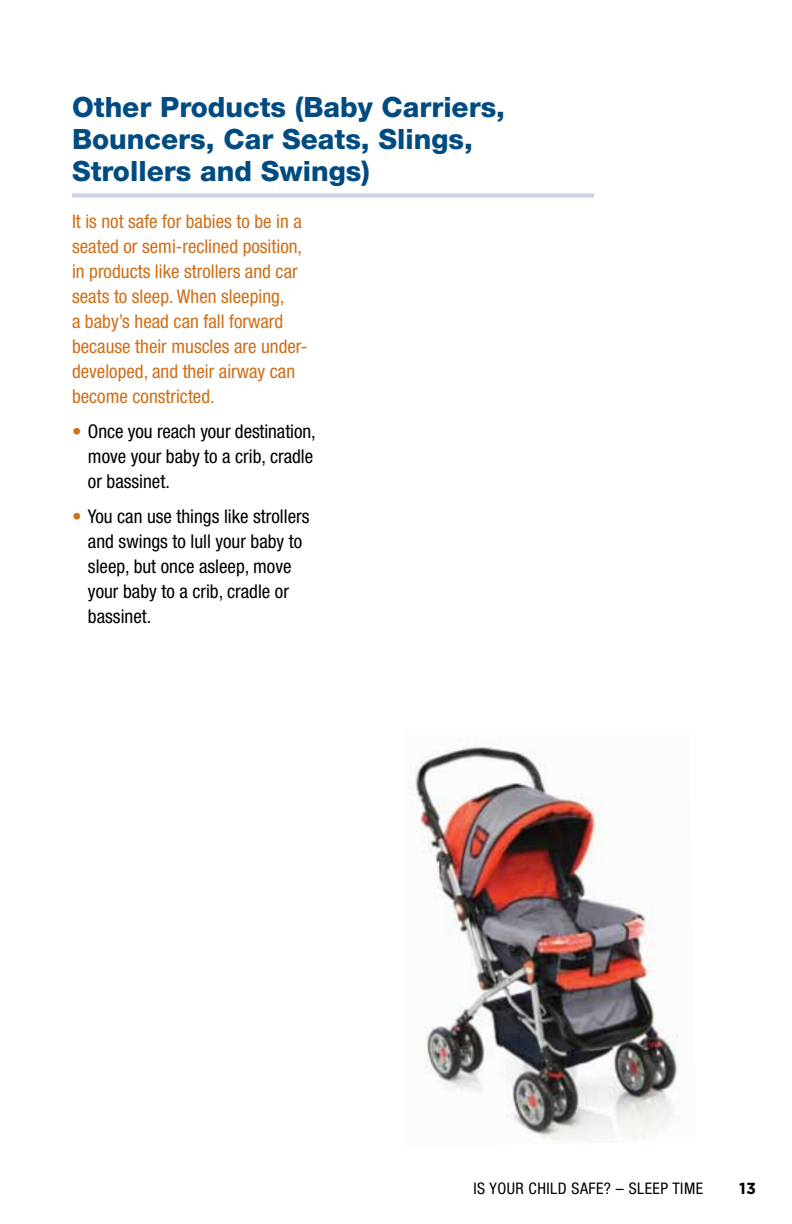
<style>
.page{position:relative;width:792px;height:1224px;background:#fff}
.page>*{position:absolute;margin:0;border:0;box-sizing:border-box;transform-origin:0 0}
.t1{font:800 28px/32px "Helvetica Neue";color:#004b82}
.t2{font:condensed 19px/25px "Helvetica Neue";color:#ce6f19}
.t3{font:condensed 19px/25px "Helvetica Neue";color:#000}
.t4{font:condensed 16px "Helvetica Neue";letter-spacing:.03em;color:#000}
.t5{font:700 16px "Gotham HTF";color:#000}
.s1{color:#ce6f19}
</style>
<div class="page">
<svg style="left:72px;top:193px;width:522px;height:4px;background:#d0d6e4"></svg>
<img style="left:410px;top:747px;width:268px;height:396px">
<h1 class="t1" style="left:72px;top:91px;width:435px">Other Products (Baby Carriers,<br>Bouncers, Car Seats, Slings,<br>Strollers and Swings)</h1>
<p class="t2" style="left:72px;top:209px;width:237px">It is not safe for babies to be in a seated or semi-reclined position, in products like strollers and car seats to sleep. When sleeping,<br>a baby’s head can fall forward because their muscles are under&shy;developed, and their airway can become constricted.</p>
<p class="t3" style="left:88px;top:419px;width:229px;text-indent:-16px"><span class="s1">•</span> Once you reach your destination, move your baby to a crib, cradle or bassinet.</p>
<p class="t3" style="left:88px;top:504px;width:223px;text-indent:-16px"><span class="s1">•</span> You can use things like strollers and swings to lull your baby to sleep, but once asleep, move your baby to a crib, cradle or bassinet.</p>
<p class="t4" style="left:474px;top:1179px;width:173px">Is Your Child Safe? – Sleep</p>
<p class="t4" style="left:672px;top:1179px;width:17px">Time</p>
<p class="t5" style="left:739px;top:1179px;width:18px">13</p>
</div>
